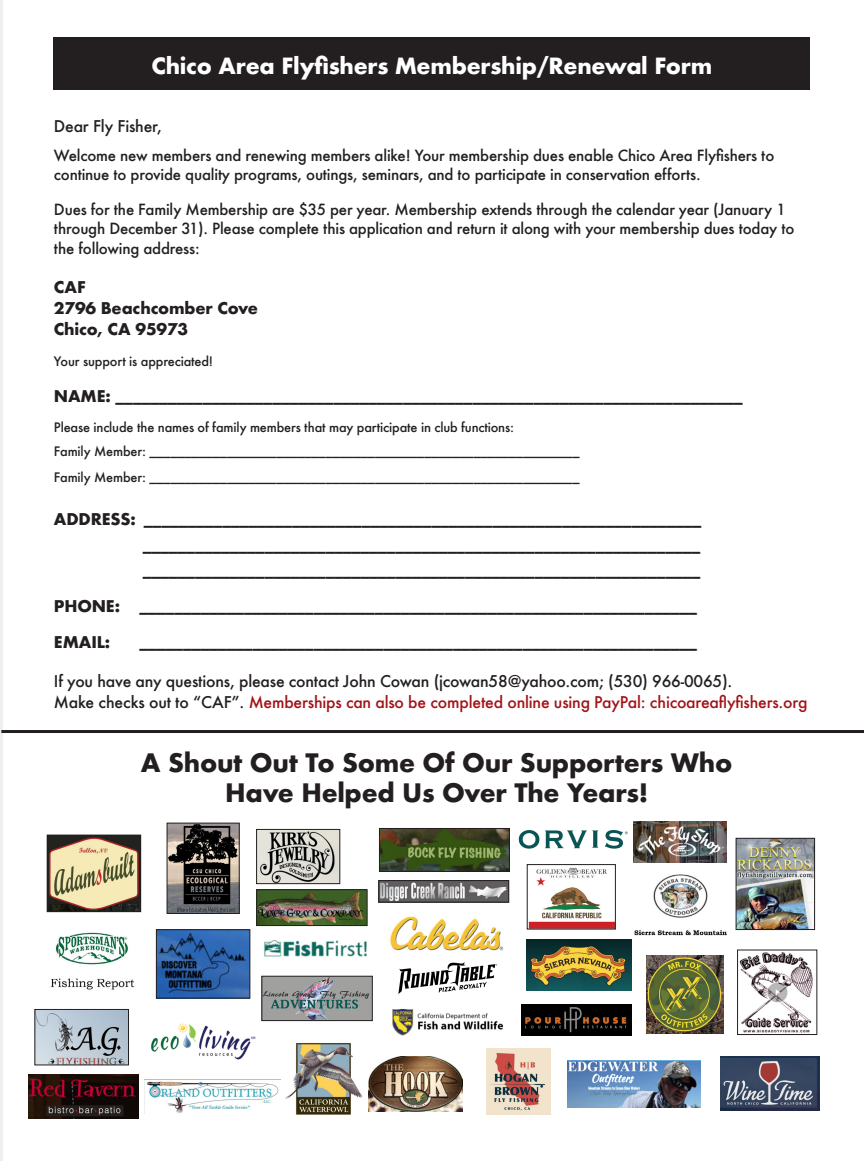
<style>
.page{position:relative;width:864px;height:1161px;background:#fff}
.page>*{position:absolute;margin:0;border:0;box-sizing:border-box;transform-origin:0 0}
.QD-Captions{font:700 24.75px/29.7px "Futura";letter-spacing:-.01em;color:#231f20;text-align:center}
.QD-Captions-2{font:700 21.75px "Futura";letter-spacing:-.01em;color:#fff}
.QD-Captions-3{font:700 15.75px "Futura";letter-spacing:-.01em;color:#231f20}
.QD-Captions-4{font:500 15.75px/21px "Futura";letter-spacing:-.015em;color:#231f20}
.QD-Captions-5{font:500 15px/19.5px "Futura";letter-spacing:-.015em;color:#231f20}
.QD-Captions-6{font:500 12.75px "Futura";letter-spacing:-.015em;color:#231f20}
.s1{color:#a21217}
</style>
<div class="page">
<hr style="left:0;top:0;width:3px;height:1161px;background:#eeeeef">
<hr style="left:1px;top:730px;width:863px;height:3px;background:#231f20">
<div style="left:54px;top:38px;width:756px;height:52px;background:#231f20"></div>
<img style="left:49px;top:837px;width:90px;height:73px">
<div style="left:47px;top:835px;width:94px;height:77px;border:1px solid #231f20"></div>
<img style="left:380px;top:882px;width:127px;height:19px">
<div style="left:378px;top:880px;width:131px;height:23px;border:1px solid #231f20"></div>
<img style="left:169px;top:825px;width:69px;height:87px">
<div style="left:167px;top:823px;width:73px;height:91px;border:1px solid #231f20"></div>
<img style="left:158px;top:931px;width:90px;height:65px">
<div style="left:156px;top:929px;width:94px;height:69px;border:1px solid #231f20"></div>
<img style="left:739px;top:952px;width:74px;height:81px">
<div style="left:737px;top:950px;width:80px;height:85px;border:1px solid #231f20"></div>
<img style="left:264px;top:940px;width:103px;height:17px">
<img style="left:381px;top:830px;width:127px;height:40px">
<div style="left:379px;top:828px;width:131px;height:44px;border:1px solid #231f20"></div>
<img style="left:529px;top:867px;width:85px;height:60px">
<div style="left:527px;top:864px;width:89px;height:65px;border:1px solid #231f20"></div>
<img style="left:390px;top:916px;width:114px;height:35px">
<img style="left:258px;top:831px;width:80px;height:51px">
<div style="left:256px;top:829px;width:84px;height:55px;border:1px solid #231f20"></div>
<img style="left:258px;top:891px;width:108px;height:33px">
<div style="left:256px;top:889px;width:112px;height:37px;border:1px solid #231f20"></div>
<img style="left:263px;top:978px;width:108px;height:41px">
<div style="left:261px;top:976px;width:112px;height:45px;border:1px solid #231f20"></div>
<img style="left:646px;top:956px;width:78px;height:78px">
<img style="left:285px;top:1043px;width:78px;height:71px">
<img style="left:369px;top:1056px;width:94px;height:55px">
<img style="left:567px;top:1061px;width:134px;height:46px">
<img style="left:721px;top:1057px;width:98px;height:54px">
<img style="left:522px;top:1004px;width:110px;height:31px">
<img style="left:28px;top:1075px;width:110px;height:43px">
<img style="left:518px;top:830px;width:110px;height:19px">
<img style="left:144px;top:1080px;width:135px;height:34px">
<img style="left:738px;top:840px;width:75px;height:88px">
<div style="left:736px;top:838px;width:79px;height:92px;border:1px solid #231f20"></div>
<img style="left:51px;top:932px;width:84px;height:58px">
<img style="left:37px;top:1011px;width:90px;height:52px">
<div style="left:35px;top:1009px;width:94px;height:56px;border:1px solid #231f20"></div>
<img style="left:398px;top:961px;width:100px;height:33px">
<img style="left:527px;top:940px;width:105px;height:51px">
<img style="left:634px;top:874px;width:93px;height:62px">
<img style="left:151px;top:1023px;width:105px;height:36px">
<img style="left:392px;top:1010px;width:112px;height:26px">
<img style="left:486px;top:1049px;width:65px;height:65px">
<img style="left:633px;top:822px;width:93px;height:41px">
<p class="QD-Captions-2" style="left:151px;top:50px;width:562px">Chico Area Flyfishers Membership/Renewal Form</p>
<p class="QD-Captions-4" style="left:54px;top:116px;width:110px">Dear Fly Fisher,</p>
<p class="QD-Captions-5" style="left:54px;top:145px;width:722px">Welcome new members and renewing members alike! Your membership dues enable Chico Area Flyfishers to continue to provide quality programs, outings, seminars, and to participate in conservation efforts.</p>
<p class="QD-Captions-5" style="left:54px;top:199px;width:742px">Dues for the Family Membership are $35 per year. Membership extends through the calendar year (January 1 through December 31). Please complete this application and return it along with your membership dues today to the following address:</p>
<p class="QD-Captions-3" style="left:54px;top:275px;width:33px">CAF</p>
<p class="QD-Captions-3" style="left:54px;top:296px;width:206px">2796 Beachcomber Cove</p>
<p class="QD-Captions-3" style="left:54px;top:317px;width:136px">Chico, CA 95973</p>
<p class="QD-Captions-6" style="left:54px;top:353px;width:161px">Your support is appreciated!</p>
<p class="QD-Captions-3" style="left:54px;top:385px;width:690px">NAME: ________________________________________________________________________</p>
<p class="QD-Captions-6" style="left:54px;top:419px;width:462px">Please include the names of family members that may participate in club functions:</p>
<p class="QD-Captions-6" style="left:54px;top:443px;width:527px">Family Member: _____________________________________________________________</p>
<p class="QD-Captions-6" style="left:54px;top:468px;width:527px">Family Member: _____________________________________________________________</p>
<p class="QD-Captions-3" style="left:54px;top:508px;width:649px">ADDRESS: ________________________________________________________________</p>
<p class="QD-Captions-3" style="left:143px;top:533px;width:559px">________________________________________________________________</p>
<p class="QD-Captions-3" style="left:143px;top:559px;width:559px">________________________________________________________________</p>
<p class="QD-Captions-3" style="left:54px;top:595px;width:645px">PHONE: ________________________________________________________________</p>
<p class="QD-Captions-3" style="left:54px;top:631px;width:58px">EMAIL:</p>
<p class="QD-Captions-3" style="left:139px;top:631px;width:559px">________________________________________________________________</p>
<p class="QD-Captions-4" style="left:54px;top:671px;width:755px">If you have any questions, please contact John Cowan (jcowan58@yahoo.com; (530) 966-0065).<br>Make checks out to “CAF”. <span class="s1">Memberships can also be completed online using PayPal: chicoareaflyfishers.org</span></p>
<p class="QD-Captions" style="left:141px;top:748px;width:593px">A Shout Out To Some Of Our Supporters Who<br>Have Helped Us Over The Years!</p>
</div>
